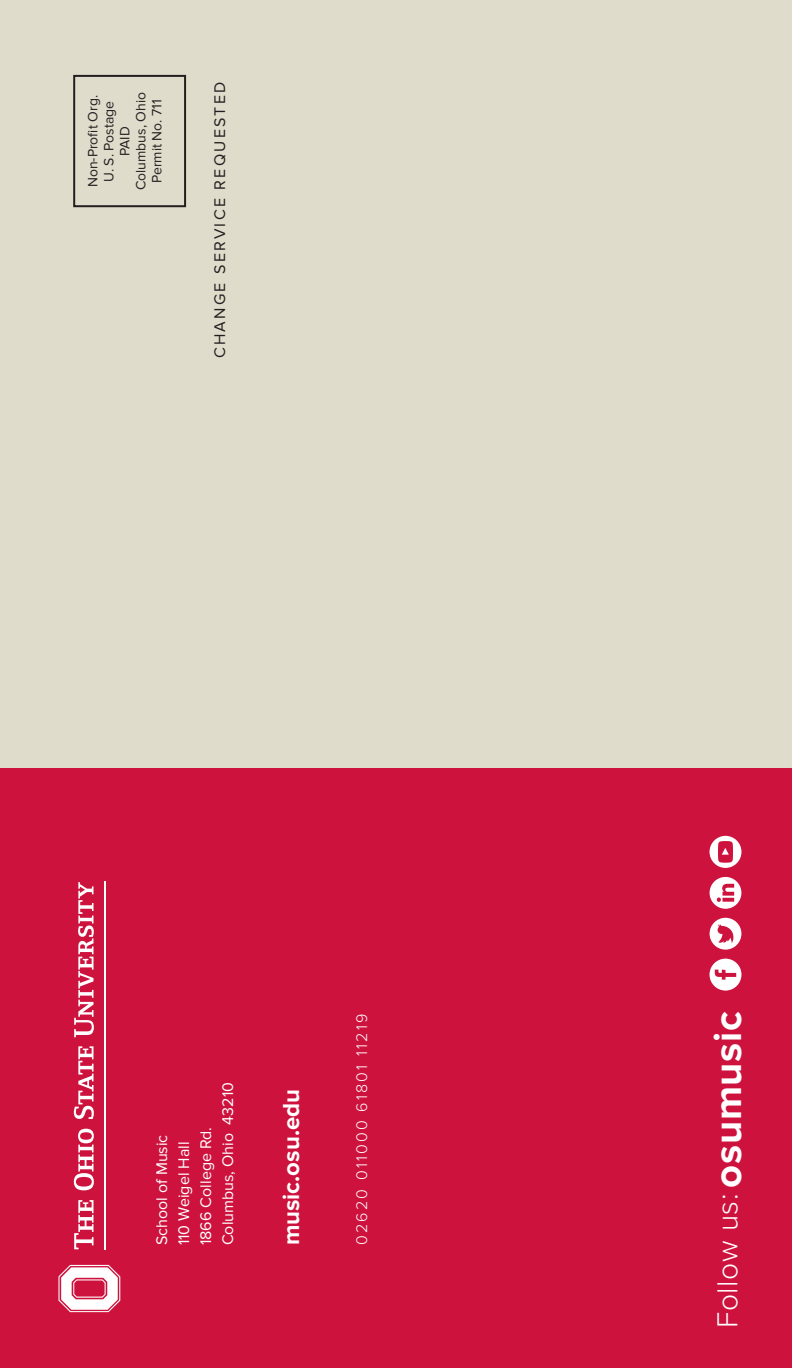
<style>
.page{position:relative;width:792px;height:1368px;background:#e0dccb}
.page>*{position:absolute;margin:0;border:0;box-sizing:border-box;transform-origin:0 0}
.Subhead_caption{font:700 40px "Proxima Nova";letter-spacing:.02em;color:#fff}
.Subhead_caption-2{font:300 30px "Proxima Nova";letter-spacing:.02em;color:#fff}
.t1{font:700 24px "Proxima Nova";color:#fff}
.t2{font:16px "Proxima Nova";color:#fff}
.t3{font:16px "Proxima Nova";letter-spacing:.14em;color:#231f20}
.t4{font:300 16px "Proxima Nova";letter-spacing:.14em;color:#fff}
.t5{font:14px "Proxima Nova";color:#231f20}
</style>
<div class="page">
<div style="left:0;top:769px;width:792px;height:599px;background:#cd123d"></div>
<div style="left:73px;top:75px;width:113px;height:132px;border:2px solid #231f20"></div>
<hr style="left:104px;top:881px;width:1px;height:368px;background:#fff">
<svg style="left:58px;top:1265px;width:62px;height:47px"></svg>
<svg style="left:74px;top:1200px;width:20px;height:49px"></svg>
<svg style="left:74px;top:1129px;width:20px;height:61px"></svg>
<svg style="left:74px;top:1046px;width:20px;height:73px"></svg>
<svg style="left:74px;top:882px;width:20px;height:155px"></svg>
<svg style="left:710px;top:959px;width:31px;height:32px"></svg>
<svg style="left:710px;top:918px;width:31px;height:32px"></svg>
<svg style="left:710px;top:877px;width:31px;height:32px"></svg>
<svg style="left:710px;top:836px;width:31px;height:32px"></svg>
<p class="t5" style="left:133px;top:190px;width:100px;rotate:-90deg">Columbus, Ohio</p>
<p class="t5" style="left:149px;top:183px;width:86px;rotate:-90deg">Permit No. 711</p>
<p class="t5" style="left:85px;top:187px;width:94px;rotate:-90deg">Non-Profit Org.</p>
<p class="t5" style="left:101px;top:182px;width:83px;rotate:-90deg">U. S. Postage</p>
<p class="t5" style="left:117px;top:156px;width:31px;rotate:-90deg">PAID</p>
<p class="t3" style="left:211px;top:358px;width:278px;rotate:-90deg">CHANGE SERVICE REQUESTED</p>
<p class="t2" style="left:153px;top:1245px;width:112px;rotate:-90deg">School of Music</p>
<p class="t2" style="left:175px;top:1245px;width:105px;rotate:-90deg">110 Weigel Hall</p>
<p class="t2" style="left:197px;top:1245px;width:120px;rotate:-90deg">1866 College Rd.</p>
<p class="t2" style="left:219px;top:1245px;width:165px;rotate:-90deg">Columbus, Ohio 43210</p>
<p class="t1" style="left:277px;top:1245px;width:158px;rotate:-90deg">music.osu.edu</p>
<p class="t4" style="left:353px;top:1245px;width:233px;rotate:-90deg">02620 011000 61801 11219</p>
<p class="Subhead_caption" style="left:705px;top:1188px;width:179px;rotate:-90deg">osumusic</p>
<p class="Subhead_caption-2" style="left:710px;top:1328px;width:136px;rotate:-90deg">Follow us:</p>
</div>
